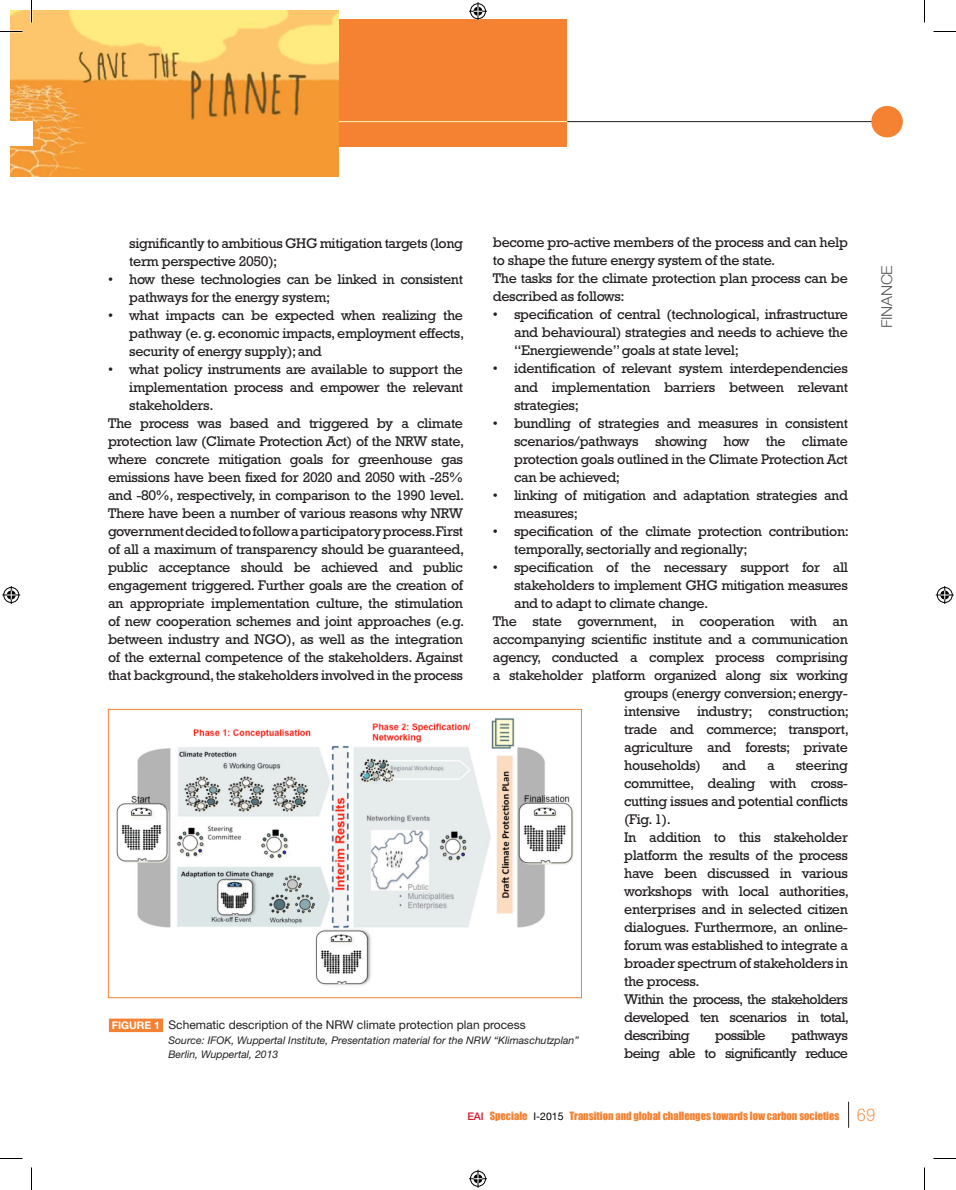
<style>
.page{position:relative;width:956px;height:1190px;background:#fff}
.page>*{position:absolute;margin:0;border:0;box-sizing:border-box;transform-origin:0 0}
.t1{font:300 15px "Helvetica Neue";letter-spacing:-.015em;color:#57585a;scale:1.05 1}
.t2{font:14.25px/18px "Rockwell Std";letter-spacing:-.025em;color:#231f20}
.t3{font:14.25px/18px "Rockwell Std";letter-spacing:-.05em;color:#231f20;text-align:right}
.t4{font:12px "Helvetica Neue";color:#231f20}
.t5{font:italic 10.5px/14.2px "Helvetica Neue";color:#231f20}
.t6{font:10.5px "Impact";color:#f48232}
.s1{font-weight:700;font-size:10.5px;color:#fff}
.s2{font-family:"Helvetica Neue";font-weight:500;color:#d7162e}
.s3{font-family:"Helvetica Neue";color:#000}
.s4{font-family:"Rockwell Std";font-weight:300;font-size:18px}
</style>
<div class="page">
<svg style="left:848px;top:1101px;width:1px;height:27px"></svg>
<div style="left:32px;top:19px;width:535px;height:127px;background:#f48232"></div>
<hr style="left:338px;top:121px;width:229px;height:1px;background:#fff6b9">
<hr style="left:567px;top:121px;width:324px;height:1px;background:#231f20">
<div style="left:871px;top:106px;width:32px;height:31px;background:#f48232;border-radius:50%"></div>
<img style="left:10px;top:10px;width:328px;height:166px">
<div style="left:10px;top:122px;width:22px;height:24px;background:#fff"></div>
<img style="left:116px;top:718px;width:458px;height:268px">
<div style="left:108px;top:709px;width:474px;height:289px;border:1px solid #f48232"></div>
<div style="left:109px;top:1018px;width:54px;height:14px;background:#f48232"></div>
<svg style="left:0;top:31px;width:22px;height:1px"></svg>
<svg style="left:933px;top:31px;width:23px;height:1px"></svg>
<svg style="left:0;top:1158px;width:22px;height:1px"></svg>
<svg style="left:933px;top:1158px;width:23px;height:1px"></svg>
<svg style="left:31px;top:0;width:1px;height:22px"></svg>
<svg style="left:31px;top:1167px;width:1px;height:23px"></svg>
<svg style="left:924px;top:0;width:1px;height:22px"></svg>
<svg style="left:924px;top:1167px;width:1px;height:23px"></svg>
<svg style="left:469px;top:2px;width:18px;height:18px"></svg>
<svg style="left:469px;top:1170px;width:18px;height:18px"></svg>
<svg style="left:2px;top:586px;width:18px;height:18px"></svg>
<svg style="left:936px;top:586px;width:18px;height:18px"></svg>
<p class="t2" style="left:493px;top:233px;width:357px">become pro-active members of the process and can help to shape the future energy system of the state.<br>The tasks for the climate protection plan process can be described as follows:</p>
<p class="t2" style="left:514px;top:305px;width:335px;text-align:justify;text-indent:-21px">• specification of central (technological, infrastructure and behavioural) strategies and needs to achieve the “Energiewende” goals at state level;</p>
<p class="t2" style="left:514px;top:359px;width:335px;text-align:justify;text-indent:-21px">• identification of relevant system interdependencies and implementation barriers between relevant strategies;</p>
<p class="t2" style="left:514px;top:413px;width:335px;text-align:justify;text-indent:-21px">• bundling of strategies and measures in consistent scenarios/pathways showing how the climate protection goals outlined in the Climate Protection Act can be achieved;</p>
<p class="t2" style="left:514px;top:485px;width:335px;text-indent:-21px">• linking of mitigation and adaptation strategies and measures;</p>
<p class="t2" style="left:514px;top:521px;width:336px;text-indent:-21px">• specification of the climate protection contribution: temporally, sectorially and regionally;</p>
<p class="t2" style="left:493px;top:557px;width:357px">• specification of the necessary support for all</p>
<p class="t2" style="left:514px;top:575px;width:335px">stakeholders to implement GHG mitigation measures</p>
<p class="t2" style="left:514px;top:593px;width:196px">and to adapt to climate change.</p>
<p class="t2" style="left:493px;top:611px;width:357px">The state government, in cooperation with an</p>
<p class="t2" style="left:493px;top:629px;width:357px">accompanying scientific institute and a communication</p>
<p class="t2" style="left:493px;top:647px;width:357px">agency, conducted a complex process comprising</p>
<p class="t2" style="left:493px;top:665px;width:357px">a stakeholder platform organized along six working</p>
<p class="t2" style="left:624px;top:683px;width:225px">groups (energy conversion; energy-</p>
<p class="t2" style="left:624px;top:701px;width:226px">intensive industry; construction;</p>
<p class="t2" style="left:624px;top:719px;width:226px">trade and commerce; transport,</p>
<p class="t2" style="left:624px;top:737px;width:225px">agriculture and forests; private</p>
<p class="t2" style="left:624px;top:755px;width:78px">households)</p>
<p class="t2" style="left:722px;top:755px;width:25px">and</p>
<p class="t2" style="left:767px;top:755px;width:9px">a</p>
<p class="t2" style="left:129px;top:234px;width:335px">significantly to ambitious GHG mitigation targets (long term perspective 2050);</p>
<p class="t2" style="left:129px;top:270px;width:335px;text-indent:-21px">• how these technologies can be linked in consistent pathways for the energy system;</p>
<p class="t2" style="left:129px;top:306px;width:336px;text-align:justify;text-indent:-21px">• what impacts can be expected when realizing the pathway (e. g. economic impacts, employment effects, security of energy supply); and</p>
<p class="t2" style="left:108px;top:360px;width:357px">• what policy instruments are available to support the</p>
<p class="t2" style="left:129px;top:378px;width:335px">implementation process and empower the relevant</p>
<p class="t2" style="left:129px;top:396px;width:86px">stakeholders.</p>
<p class="t2" style="left:108px;top:414px;width:357px">The process was based and triggered by a climate</p>
<p class="t2" style="left:108px;top:432px;width:358px">protection law (Climate Protection Act) of the NRW state,</p>
<p class="t2" style="left:108px;top:450px;width:357px">where concrete mitigation goals for greenhouse gas</p>
<p class="t2" style="left:108px;top:468px;width:357px">emissions have been fixed for 2020 and 2050 with -25%</p>
<p class="t2" style="left:108px;top:486px;width:358px">and -80%, respectively, in comparison to the 1990 level.</p>
<p class="t2" style="left:108px;top:504px;width:357px">There have been a number of various reasons why NRW</p>
<p class="t2" style="left:108px;top:522px;width:357px">government decided to follow a participatory process.First</p>
<p class="t2" style="left:108px;top:540px;width:358px">of all a maximum of transparency should be guaranteed,</p>
<p class="t2" style="left:108px;top:558px;width:357px">public acceptance should be achieved and public</p>
<p class="t2" style="left:108px;top:576px;width:357px">engagement triggered. Further goals are the creation of</p>
<p class="t2" style="left:108px;top:594px;width:357px">an appropriate implementation culture, the stimulation</p>
<p class="t2" style="left:108px;top:612px;width:358px">of new cooperation schemes and joint approaches (e.g.</p>
<p class="t2" style="left:108px;top:630px;width:357px">between industry and NGO), as well as the integration</p>
<p class="t2" style="left:108px;top:648px;width:357px">of the external competence of the stakeholders. Against</p>
<p class="t2" style="left:108px;top:666px;width:357px">that background, the stakeholders involved in the process</p>
<p class="t2" style="left:624px;top:755px;width:226px;text-indent:172px">steering committee, dealing with cross&shy;cutting issues and potential conflicts (Fig. 1).<br>In addition to this stakeholder platform the results of the process have been discussed in various workshops with local authorities, enterprises and in selected citizen dialogues. Furthermore, an online&shy;forum was established to integrate a broader spectrum of stakeholders in the process.<br>Within the process, the stakeholders developed ten scenarios in total, describing</p>
<p class="t4" style="left:112px;top:1018px;width:415px"><span class="s1">FIGURE 1</span> Schematic description of the NRW climate protection plan process</p>
<p class="t5" style="left:168px;top:1032px;width:412px">Source: IFOK, Wuppertal Institute, Presentation material for the NRW “Klimaschutzplan”<br>Berlin, Wuppertal, 2013</p>
<p class="t3" style="left:715px;top:1025px;width:52px">possible</p>
<p class="t3" style="left:624px;top:1025px;width:225px">pathways<br>being able to significantly reduce</p>
<p class="t1" style="left:878px;top:328px;width:62px;rotate:-90deg">FINANCE</p>
<p class="t6" style="left:467px;top:1107px;width:410px"><span class="s2">EAI</span> Speciale <span class="s3">I-2015</span> Transition and global challenges towards low carbon societies <span class="s4">69</span></p>
</div>
